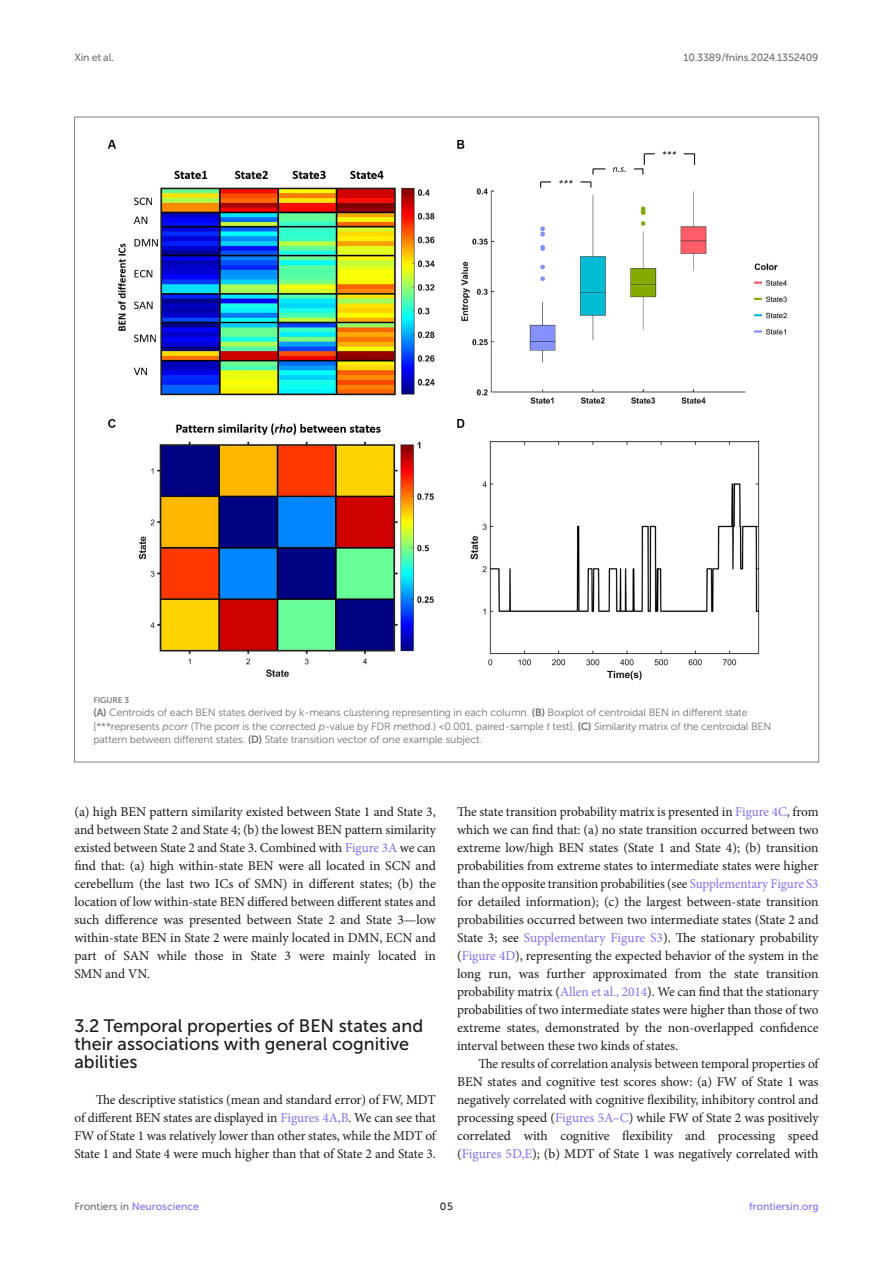
<style>
.page{position:relative;width:893px;height:1263px;background:#fff}
.page>*{position:absolute;margin:0;border:0;box-sizing:border-box;transform-origin:0 0}
.HEAD_2{font:18px/18px "Museo Sans 500";color:#1b1c1b}
.TEXT_FLUSH{font:13.5px/18px "Minion Pro";letter-spacing:-.005em;color:#1b1c1b;text-align:justify}
.TEXT{font:13.5px/18px "Minion Pro";letter-spacing:-.005em;color:#1b1c1b;text-align:justify}
.FIG_LEG{font:10.5px/13.5px "Museo Sans 300";letter-spacing:-.01em;color:#706f70}
.t1{font:10.5px "Museo Sans 500";color:#856df0}
.t2{font:10.5px "Museo Sans 500";letter-spacing:-.015em;color:#706f70}
.t3{font:10.5px "Museo Sans 500";color:#1b1c1b}
.FIG_HD{font:8.25px "Museo Sans 700";letter-spacing:-.01em;color:#7e7f7f}
.s1{font-family:"Museo Sans 700"}
.s2{font-style:italic}
.s3{color:#856df0}
.s4{color:#706f70}
</style>
<div class="page">
<img style="left:107px;top:139px;width:680px;height:542px">
<p class="t2" style="left:74px;top:51px;width:41px">Xin et al.</p>
<p class="t2" style="left:683px;top:51px;width:137px">10.3389/fnins.2024.1352409</p>
<p class="FIG_HD" style="left:94px;top:695px;width:37px">FIGURE 3</p>
<p class="FIG_LEG" style="left:94px;top:706px;width:679px"><span class="s1">(A)</span> Centroids of each BEN states derived by k-means clustering representing in each column. <span class="s1">(B)</span> Boxplot of centroidal BEN in different state [***represents <span class="s2">pcorr</span> (The pcorr is the corrected <span class="s2">p</span>-value by FDR method.) &lt;0.001, paired-sample <span class="s2">t</span> test]. <span class="s1">(C)</span> Similarity matrix of the centroidal BEN pattern between different states. <span class="s1">(D)</span> State transition vector of one example subject.</p>
<p class="TEXT_FLUSH" style="left:74px;top:803px;width:363px">(a) high BEN pattern similarity existed between State 1 and State 3, and between State 2 and State 4; (b) the lowest BEN pattern similarity existed between State 2 and State 3. Combined with <span class="s3">Figure 3A</span> we can find that: (a) high within-state BEN were all located in SCN and cerebellum (the last two ICs of SMN) in different states; (b) the location of low within-state BEN differed between different states and such difference was presented between State 2 and State 3—low within-state BEN in State 2 were mainly located in DMN, ECN and part of SAN while those in State 3 were mainly located in SMN and VN.</p>
<p class="HEAD_2" style="left:74px;top:1017px;width:350px">3.2 Temporal properties of BEN states and their associations with general cognitive abilities</p>
<p class="TEXT_FLUSH" style="left:74px;top:1091px;width:363px;text-indent:21px">The descriptive statistics (mean and standard error) of FW, MDT of different BEN states are displayed in <span class="s3">Figures 4A,B</span>. We can see that FW of State 1 was relatively lower than other states, while the MDT of State 1 and State 4 were much higher than that of State 2 and State 3.</p>
<p class="TEXT_FLUSH" style="left:457px;top:803px;width:363px">The state transition probability matrix is presented in <span class="s3">Figure 4C</span>, from which we can find that: (a) no state transition occurred between two extreme low/high BEN states (State 1 and State 4); (b) transition probabilities from extreme states to intermediate states were higher than the opposite transition probabilities (see <span class="s3">Supplementary Figure S3 </span>for detailed information); (c) the largest between-state transition probabilities occurred between two intermediate states (State 2 and State 3; see <span class="s3">Supplementary Figure S3</span>). The stationary probability (<span class="s3">Figure 4D</span>), representing the expected behavior of the system in the long run, was further approximated from the state transition probability matrix (<span class="s3">Allen et al., 2014</span>). We can find that the stationary probabilities of two intermediate states were higher than those of two extreme states, demonstrated by the non-overlapped confidence interval between these two kinds of states.</p>
<p class="TEXT" style="left:457px;top:1055px;width:363px;text-indent:21px">The results of correlation analysis between temporal properties of BEN states and cognitive test scores show: (a) FW of State 1 was negatively correlated with cognitive flexibility, inhibitory control and processing speed (<span class="s3">Figures 5A–C</span>) while FW of State 2 was positively correlated with cognitive flexibility and processing speed (<span class="s3">Figures 5D,E</span>); (b) MDT of State 1 was negatively correlated with</p>
<p class="t1" style="left:74px;top:1200px;width:126px"><span class="s4">Frontiers in</span> Neuroscience</p>
<p class="t3" style="left:440px;top:1200px;width:14px">05</p>
<p class="t1" style="left:749px;top:1200px;width:71px">frontiersin.org</p>
</div>
